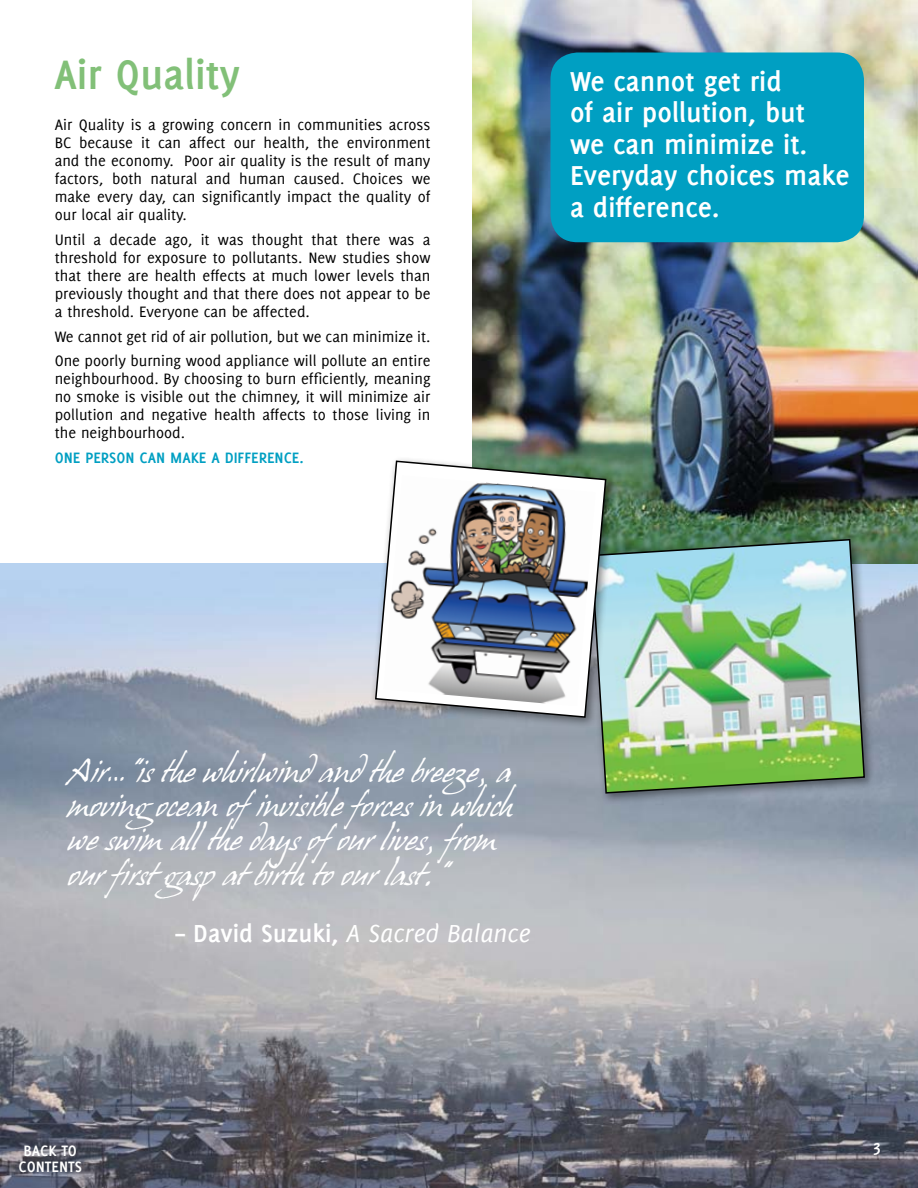
<style>
.page{position:relative;width:918px;height:1188px;background:#fff}
.page>*{position:absolute;margin:0;border:0;box-sizing:border-box;transform-origin:0 0}
.t1{font:700 45px "Delicious";color:#82c078}
.t2{font:700 30px/31.5px "Delicious";color:#fff}
.t3{font:28.5px/34.2px "Hans Hand";color:#fff}
.t4{font:italic 27px "Delicious";color:#fff}
.t5{font:700 18px "Delicious";color:#fff}
.t6{font:16.5px/18px "Delicious";color:#000;text-align:justify}
.t7{font:700 16.5px "Delicious";color:#009fc2}
.t8{font:700 16.5px/16.5px "Delicious";color:#fff;text-align:center}
.s1{font-weight:700;font-style:normal}
</style>
<div class="page">
<img style="left:0;top:563px;width:918px;height:625px">
<img style="left:472px;top:0;width:446px;height:564px">
<div style="left:550px;top:53px;width:314px;height:189px;background:#009fc2;border-radius:27px"></div>
<div style="left:585px;top:533px;width:290px;height:271px;background:#000;opacity:.45"></div>
<img style="left:590px;top:538px;width:276px;height:256px">
<div style="left:369px;top:454px;width:248px;height:274px;background:#000;opacity:.45"></div>
<img style="left:374px;top:460px;width:233px;height:259px">
<h1 class="t1" style="left:54px;top:49px;width:188px">Air Quality</h1>
<p class="t6" style="left:55px;top:115px;width:377px">Air Quality is a growing concern in communities across BC because it can affect our health, the environment and the economy. Poor air quality is the result of many factors, both natural and human caused. Choices we make every day, can significantly impact the quality of our local air quality.</p>
<p class="t6" style="left:55px;top:230px;width:377px">Until a decade ago, it was thought that there was a threshold for exposure to pollutants. New studies show that there are health effects at much lower levels than previously thought and that there does not appear to be a threshold. Everyone can be affected.</p>
<p class="t6" style="left:55px;top:324px;width:377px;line-height:24.8px">We cannot get rid of air pollution, but we can minimize it.<br>One poorly burning wood appliance will pollute an entire</p>
<p class="t6" style="left:55px;top:370px;width:377px">neighbourhood. By choosing to burn efficiently, meaning no smoke is visible out the chimney, it will minimize air pollution and negative health affects to those living in the neighbourhood.</p>
<p class="t7" style="left:55px;top:448px;width:250px">ONE PERSON CAN MAKE A DIFFERENCE.</p>
<h2 class="t2" style="left:570px;top:65px;width:281px">We cannot get rid<br>of air pollution, but<br>we can minimize it.<br>Everyday choices make a difference.</h2>
<h3 class="t3" style="left:68px;top:755px;width:446px">Air…”is the whirlwind and the breeze, a movingocean ofinvisible forces in which we swim all the days ofour lives, from our first gasp at birth to our last.”</h3>
<h3 class="t4" style="left:176px;top:918px;width:357px"><span class="s1">– David Suzuki,</span> A Sacred Balance</h3>
<p class="t8" style="left:18px;top:1142px;width:65px">BACK TO<br>CONTENTS</p>
<p class="t5" style="left:873px;top:1136px;width:10px">3</p>
</div>
